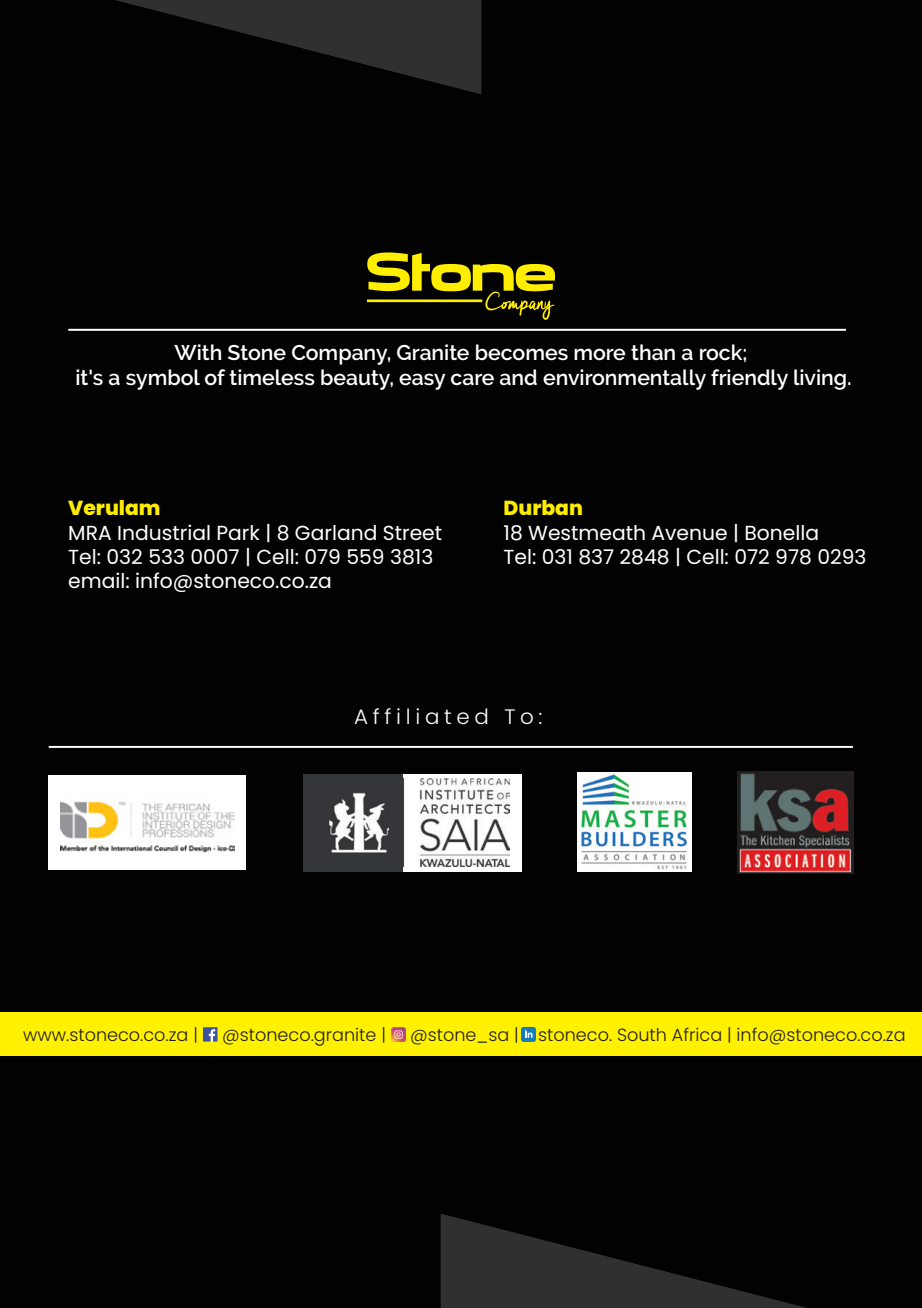
<style>
.page{position:relative;width:922px;height:1308px;background:#020202}
.page>*{position:absolute;margin:0;border:0;box-sizing:border-box;transform-origin:0 0}
.t1{font:600 21.2px/25.6px "Raleway";color:#fff;text-align:center}
.t2{font:300 20.8px "Poppins";letter-spacing:.22em;color:#fff}
.t3{font:20.4px/24.4px "Poppins";color:#fff}
.t4{font:800 20.4px "Poppins";color:#ffed00}
.t5{font:300 17.6px "Poppins";color:#231f20}
</style>
<div class="page">
<svg style="left:441px;top:1214px;width:365px;height:94px"></svg>
<svg style="left:116px;top:0;width:365px;height:94px"></svg>
<svg style="left:367px;top:252px;width:188px;height:68px"></svg>
<hr style="left:68px;top:329px;width:778px;height:2px;background:#fff">
<div style="left:0;top:1013px;width:922px;height:43px;background:#fff100"></div>
<svg style="left:391px;top:1027px;width:15px;height:15px"></svg>
<svg style="left:203px;top:1027px;width:14px;height:15px"></svg>
<div style="left:521px;top:1027px;width:15px;height:15px;background:#147cb8;border-radius:3px"></div>
<svg style="left:525px;top:1030px;width:7px;height:8px"></svg>
<hr style="left:49px;top:746px;width:804px;height:2px;background:#fff">
<img style="left:737px;top:772px;width:116px;height:102px">
<img style="left:577px;top:772px;width:114px;height:100px">
<div style="left:49px;top:776px;width:197px;height:94px;background:#fff"></div>
<img style="left:60px;top:800px;width:174px;height:53px">
<div style="left:304px;top:774px;width:100px;height:97px;background:#35363a"></div>
<div style="left:404px;top:774px;width:118px;height:97px;background:#fff"></div>
<img style="left:314px;top:779px;width:195px;height:87px">
<p class="t1" style="left:75px;top:339px;width:778px">With Stone Company, Granite becomes more than a rock;<br>it's a symbol of timeless beauty, easy care and environmentally friendly living.</p>
<p class="t4" style="left:68px;top:496px;width:94px">Verulam</p>
<p class="t3" style="left:68px;top:521px;width:375px">MRA Industrial Park | 8 Garland Street<br>Tel: 032 533 0007 | Cell: 079 559 3813 email: info@stoneco.co.za</p>
<p class="t4" style="left:503px;top:496px;width:81px">Durban</p>
<p class="t3" style="left:503px;top:521px;width:364px">18 Westmeath Avenue | Bonella<br>Tel: 031 837 2848 | Cell: 072 978 0293</p>
<p class="t2" style="left:354px;top:705px;width:190px">Affiliated To:</p>
<p class="t5" style="left:23px;top:1024px;width:176px">www.stoneco.co.za |</p>
<p class="t5" style="left:222px;top:1024px;width:165px">@stoneco.granite |</p>
<p class="t5" style="left:410px;top:1024px;width:497px">@stone_sa | stoneco. South Africa | info@stoneco.co.za</p>
</div>
